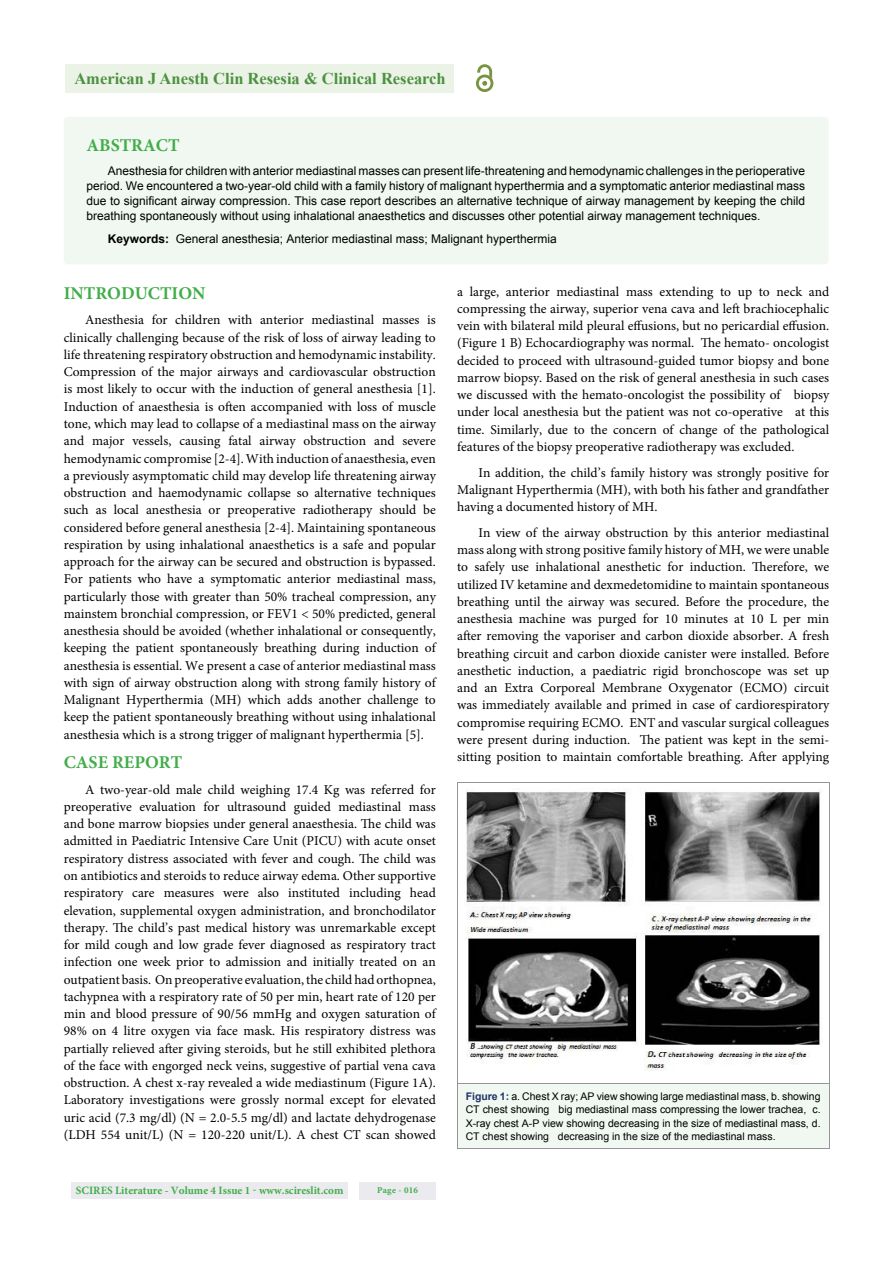
<style>
.page{position:relative;width:893px;height:1263px;background:#fff}
.page>*{position:absolute;margin:0;border:0;box-sizing:border-box;transform-origin:0 0}
.t1{font:700 18px "Minion Pro";color:#41ad49}
.t2{font:700 16.5px "Times New Roman";color:#4d9041}
.t3{font:13.5px/17.2px "Minion Pro";color:#000;text-align:justify}
.t4{font:12px/15px "Arial";color:#000;text-align:justify}
.t5{font:700 11.25px "Minion Pro";color:#41ad49}
.t6{font:10.5px/13.5px "Arial";color:#000;text-align:justify}
.t7{font:700 9px "Minion Pro";letter-spacing:.03em;color:#41ad49}
.s1{font-weight:700}
.s2{font-weight:700;color:#20336c}
</style>
<div class="page">
<div style="left:72px;top:1182px;width:276px;height:17px;background:#ebeaef"></div>
<div style="left:359px;top:1182px;width:77px;height:17px;background:#ebeaef"></div>
<div style="left:65px;top:64px;width:389px;height:28px;background:#eaf3e6"></div>
<img style="left:476px;top:75px;width:17px;height:17px">
<svg style="left:477px;top:64px;width:15px;height:22px"></svg>
<div style="left:64px;top:117px;width:765px;height:147px;background:#f0f8f1;border-radius:4px"></div>
<div style="left:457px;top:1084px;width:372px;height:65px;background:#f0f8f1"></div>
<hr style="left:457px;top:1083px;width:372px;height:1px;background:#939598">
<hr style="left:457px;top:1149px;width:372px;height:1px;background:#939598">
<img style="left:463px;top:787px;width:360px;height:284px;border-radius:4px">
<p class="t2" style="left:74px;top:69px;width:373px">American J Anesth Clin Resesia &amp; Clinical Research</p>
<h1 class="t1" style="left:86px;top:138px;width:95px">ABSTRACT</h1>
<p class="t4" style="left:86px;top:163px;width:720px;text-indent:21px">Anesthesia for children with anterior mediastinal masses can present life-threatening and hemodynamic challenges in the perioperative period. We encountered a two-year-old child with a family history of malignant hyperthermia and a symptomatic anterior mediastinal mass due to significant airway compression. This case report describes an alternative technique of airway management by keeping the child breathing spontaneously without using inhalational anaesthetics and discusses other potential airway management techniques.</p>
<p class="t4" style="left:108px;top:231px;width:450px"><span class="s1">Keywords:</span> General anesthesia; Anterior mediastinal mass; Malignant hyperthermia</p>
<h1 class="t1" style="left:64px;top:286px;width:143px">INTRODUCTION</h1>
<p class="t3" style="left:64px;top:313px;width:374px;text-indent:21px">Anesthesia for children with anterior mediastinal masses is clinically challenging because of the risk of loss of airway leading to life threatening respiratory obstruction and hemodynamic instability.<br>Compression of the major airways and cardiovascular obstruction is most likely to occur with the induction of general anesthesia [1].<br>Induction of anaesthesia is often accompanied with loss of muscle tone, which may lead to collapse of a mediastinal mass on the airway and major vessels, causing fatal airway obstruction and severe hemodynamic compromise [2-4]. With induction of anaesthesia, even a previously asymptomatic child may develop life threatening airway obstruction and haemodynamic collapse so alternative techniques such as local anesthesia or preoperative radiotherapy should be considered before general anesthesia [2-4]. Maintaining spontaneous respiration by using inhalational anaesthetics is a safe and popular approach for the airway can be secured and obstruction is bypassed.<br>For patients who have a symptomatic anterior mediastinal mass, particularly those with greater than 50% tracheal compression, any mainstem bronchial compression, or FEV1 &lt; 50% predicted, general anesthesia should be avoided (whether inhalational or consequently, keeping the patient spontaneously breathing during induction of anesthesia is essential. We present a case of anterior mediastinal mass with sign of airway obstruction along with strong family history of Malignant Hyperthermia (MH) which adds another challenge to keep the patient spontaneously breathing without using inhalational anesthesia which is a strong trigger of malignant hyperthermia [5].</p>
<h1 class="t1" style="left:64px;top:755px;width:120px">CASE REPORT</h1>
<p class="t3" style="left:64px;top:782px;width:374px;text-indent:21px">A two-year-old male child weighing 17.4 Kg was referred for preoperative evaluation for ultrasound guided mediastinal mass and bone marrow biopsies under general anaesthesia. The child was admitted in Paediatric Intensive Care Unit (PICU) with acute onset respiratory distress associated with fever and cough. The child was on antibiotics and steroids to reduce airway edema. Other supportive respiratory care measures were also instituted including head elevation, supplemental oxygen administration, and bronchodilator therapy. The child’s past medical history was unremarkable except for mild cough and low grade fever diagnosed as respiratory tract infection one week prior to admission and initially treated on an outpatient basis. On preoperative evaluation, the child had orthopnea, tachypnea with a respiratory rate of 50 per min, heart rate of 120 per min and blood pressure of 90/56 mmHg and oxygen saturation of 98% on 4 litre oxygen via face mask. His respiratory distress was partially relieved after giving steroids, but he still exhibited plethora of the face with engorged neck veins, suggestive of partial vena cava obstruction. A chest x-ray revealed a wide mediastinum (Figure 1A).<br>Laboratory investigations were grossly normal except for elevated uric acid (7.3 mg/dl) (N = 2.0-5.5 mg/dl) and lactate dehydrogenase (LDH 554 unit/L) (N = 120-220 unit/L). A chest CT scan showed</p>
<p class="t5" style="left:76px;top:1186px;width:269px">SCIRES Literature - Volume 4 Issue 1 - www.scireslit.com</p>
<p class="t7" style="left:377px;top:1186px;width:42px">Page - 016</p>
<p class="t3" style="left:457px;top:284px;width:374px">a large, anterior mediastinal mass extending to up to neck and compressing the airway, superior vena cava and left brachiocephalic vein with bilateral mild pleural effusions, but no pericardial effusion. (Figure 1 B) Echocardiography was normal. The hemato- oncologist decided to proceed with ultrasound-guided tumor biopsy and bone marrow biopsy. Based on the risk of general anesthesia in such cases we discussed with the hemato-oncologist the possibility of biopsy under local anesthesia but the patient was not co-operative at this time. Similarly, due to the concern of change of the pathological features of the biopsy preoperative radiotherapy was excluded.</p>
<p class="t3" style="left:457px;top:465px;width:374px;text-indent:21px">In addition, the child’s family history was strongly positive for Malignant Hyperthermia (MH), with both his father and grandfather having a documented history of MH.</p>
<p class="t3" style="left:457px;top:525px;width:374px;text-indent:21px">In view of the airway obstruction by this anterior mediastinal mass along with strong positive family history of MH, we were unable to safely use inhalational anesthetic for induction. Therefore, we utilized IV ketamine and dexmedetomidine to maintain spontaneous breathing until the airway was secured. Before the procedure, the anesthesia machine was purged for 10 minutes at 10 L per min after removing the vaporiser and carbon dioxide absorber. A fresh breathing circuit and carbon dioxide canister were installed. Before anesthetic induction, a paediatric rigid bronchoscope was set up and an Extra Corporeal Membrane Oxygenator (ECMO) circuit was immediately available and primed in case of cardiorespiratory compromise requiring ECMO. ENT and vascular surgical colleagues were present during induction. The patient was kept in the semi&shy;sitting position to maintain comfortable breathing. After applying</p>
<p class="t6" style="left:466px;top:1089px;width:356px"><span class="s2">Figure 1:</span> a. Chest X ray; AP view showing large mediastinal mass, b. showing CT chest showing big mediastinal mass compressing the lower trachea, c.<br>X-ray chest A-P view showing decreasing in the size of mediastinal mass, d.<br>CT chest showing decreasing in the size of the mediastinal mass.</p>
</div>
